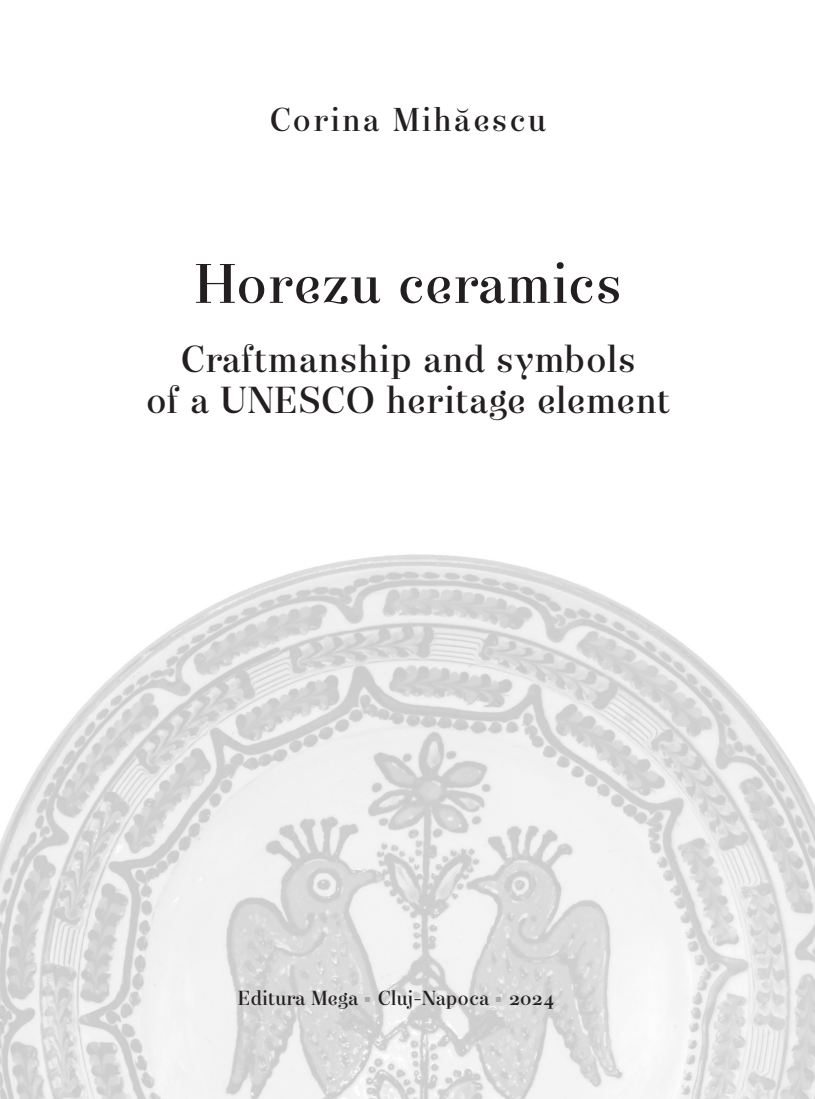
<style>
.page{position:relative;width:815px;height:1099px;background:#fff}
.page>*{position:absolute;margin:0;border:0;box-sizing:border-box;transform-origin:0 0}
.t1{font:55.5px "Narziss Text Medium Drops";letter-spacing:-.005em;color:#231f20}
.t2{font:37.5px/41.2px "Narziss Text Medium Drops";letter-spacing:.01em;color:#231f20;text-align:center}
.t3{font:33px "Narziss Text Medium Drops";letter-spacing:.06em;color:#231f20}
.t4{font:20.25px "Narziss Text Medium Drops";color:#231f20}
</style>
<div class="page">
<img style="left:1px;top:554px;width:814px;height:544px">
<p class="t3" style="left:270px;top:100px;width:278px">Corina Mihăescu</p>
<h1 class="t1" style="left:195px;top:250px;width:429px">Horezu ceramics</h1>
<p class="t2" style="left:146px;top:337px;width:526px">Craftmanship and symbols<br>of a UNESCO heritage element</p>
<p class="t4" style="left:238px;top:985px;width:318px">Editura Mega <sup>▪</sup> Cluj-Napoca <sup>▪</sup> 2024</p>
</div>
